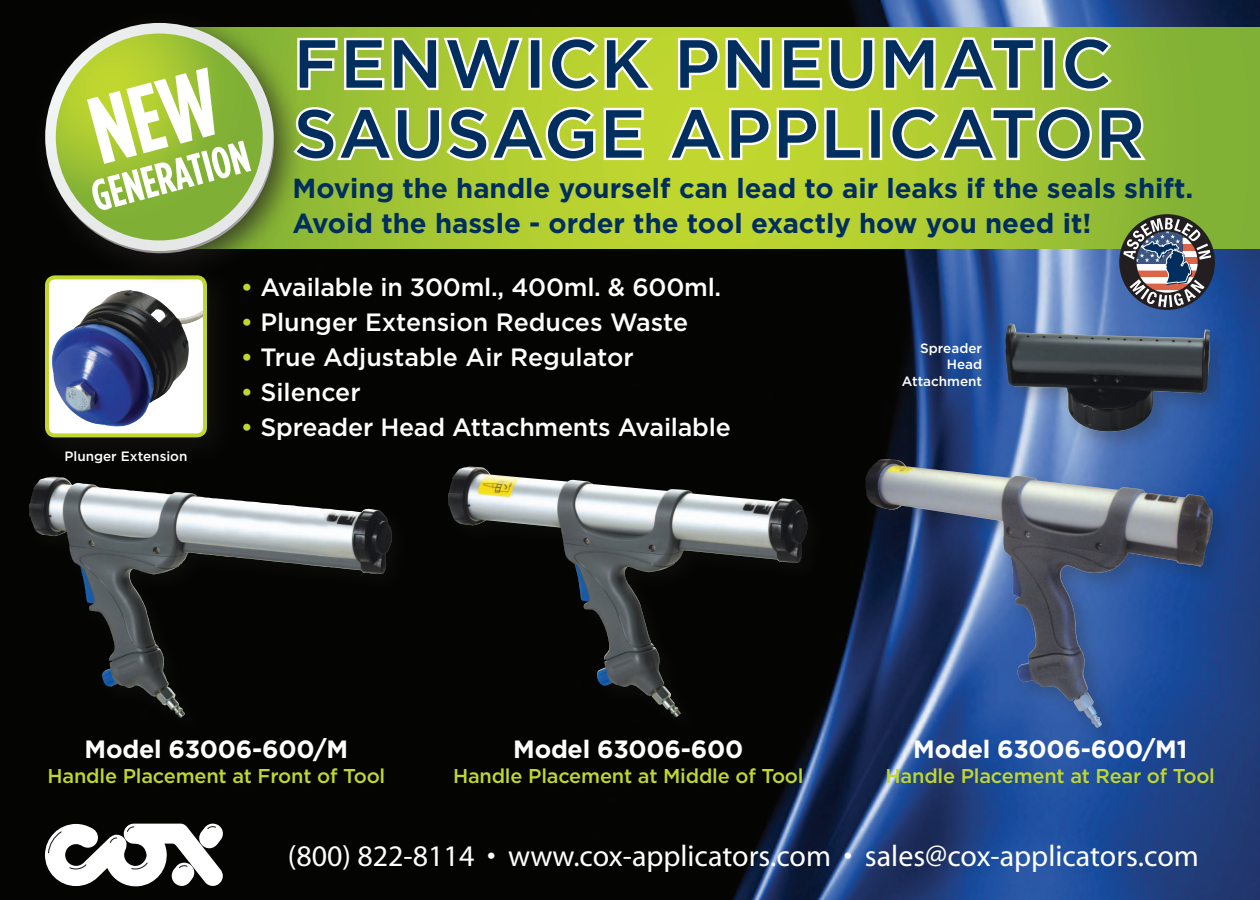
<style>
.page{position:relative;width:1260px;height:900px;background:#fff}
.page>*{position:absolute;margin:0;border:0;box-sizing:border-box;transform-origin:0 0}
.t1{font:700 71.25px/70px "Gotham";color:#002e5e}
.t2{font:700 44.5px "Gotham Condensed";color:#fff}
.t3{font:30px "Myriad";color:#fff}
.t4{font:700 27.5px "Gotham";color:#002e5e}
.t5{font:500 25px "Gotham";letter-spacing:-.01em;color:#fff}
.t6{font:700 25px "Gotham";letter-spacing:-.01em;color:#fff}
.t7{font:500 20px "Gotham";letter-spacing:-.01em;color:#c1d72f}
.t8{font:500 13.5px/16.2px "Gotham";color:#fff;text-align:right}
.s1{color:#c1d72f}
</style>
<div class="page">
<img style="left:0;top:0;width:1260px;height:900px">
<svg style="left:307px;top:27px;width:953px;height:221px;background:#a5c632"></svg>
<svg style="left:307px;top:37px;width:217px;height:55px"></svg>
<div style="left:529px;top:38px;width:13px;height:52px;border:2px solid #fff"></div>
<svg style="left:549px;top:36px;width:107px;height:56px;background:#c7db57"></svg>
<svg style="left:677px;top:37px;width:96px;height:54px"></svg>
<svg style="left:781px;top:37px;width:95px;height:55px"></svg>
<svg style="left:882px;top:36px;width:154px;height:56px;background:#bbd45b"></svg>
<div style="left:1042px;top:38px;width:13px;height:52px;border:2px solid #fff"></div>
<svg style="left:1062px;top:36px;width:52px;height:56px;background:#a8c859"></svg>
<svg style="left:307px;top:106px;width:338px;height:56px;background:#bdd55d"></svg>
<svg style="left:667px;top:106px;width:197px;height:56px;background:#cadd55"></svg>
<div style="left:869px;top:108px;width:13px;height:52px;border:2px solid #fff"></div>
<svg style="left:889px;top:106px;width:259px;height:56px;background:#b4cf5a"></svg>
<svg style="left:1119px;top:214px;width:96px;height:96px;background:#686f6f"></svg>
<div style="left:28px;top:258px;width:212px;height:212px;background:#060605"></div>
<div style="left:47px;top:277px;width:158px;height:158px;background:#fff;border-radius:8px"></div>
<img style="left:52px;top:290px;width:150px;height:137px">
<div style="left:45px;top:275px;width:162px;height:162px;border:4px solid #c1d72f;border-radius:8px"></div>
<div style="left:860px;top:454px;width:374px;height:294px;background:#231f20;opacity:.25"></div>
<img style="left:865px;top:460px;width:350px;height:268px">
<div style="left:443px;top:461px;width:386px;height:277px;background:#040503"></div>
<img style="left:448px;top:467px;width:359px;height:251px">
<div style="left:23px;top:472px;width:390px;height:266px;background:#231f20;opacity:.25"></div>
<img style="left:29px;top:479px;width:156px;height:239px">
<div style="left:29px;top:6px;width:278px;height:280px;background:#231f20;opacity:.75"></div>
<svg style="left:30px;top:36px;width:259px;height:233px;background:#313e19"></svg>
<svg style="left:45px;top:23px;width:228px;height:228px;background:#e4e8e4"></svg>
<svg style="left:56px;top:34px;width:207px;height:206px;background:#8eb834"></svg>
<div style="left:1000px;top:319px;width:231px;height:134px;background:#231f20;opacity:.25"></div>
<img style="left:1005px;top:324px;width:205px;height:108px">
<svg style="left:45px;top:824px;width:178px;height:64px"></svg>
<svg style="left:87px;top:67px;width:138px;height:97px;background:#a5c632"></svg>
<p class="t2" style="left:86px;top:173px;width:163px;rotate:-15deg">GENERATION</p>
<p class="t1" style="left:293px;top:28px;width:855px">FENWICK PNEUMATIC<br>SAUSAGE APPLICATOR</p>
<p class="t4" style="left:292px;top:170px;width:902px">Moving the handle yourself can lead to air leaks if the seals shift.</p>
<p class="t4" style="left:292px;top:205px;width:800px">Avoid the hassle - order the tool exactly how you need it!</p>
<p class="t8" style="left:64px;top:448px;width:125px">Plunger Extension</p>
<p class="t5" style="left:241px;top:271px;width:482px"><span class="s1">•</span> Available in 300ml., 400ml. &amp; 600ml.</p>
<p class="t5" style="left:241px;top:306px;width:449px"><span class="s1">•</span> Plunger Extension Reduces Waste</p>
<p class="t5" style="left:241px;top:341px;width:395px"><span class="s1">•</span> True Adjustable Air Regulator</p>
<p class="t5" style="left:241px;top:376px;width:121px"><span class="s1">•</span> Silencer</p>
<p class="t5" style="left:241px;top:411px;width:492px"><span class="s1">•</span> Spreader Head Attachments Available</p>
<p class="t8" style="left:902px;top:340px;width:82px">Spreader<br>Head<br>Attachment</p>
<p class="t6" style="left:85px;top:732px;width:265px">Model 63006-600/M</p>
<p class="t7" style="left:48px;top:762px;width:339px">Handle Placement at Front of Tool</p>
<p class="t6" style="left:513px;top:732px;width:232px">Model 63006-600</p>
<p class="t7" style="left:453px;top:762px;width:352px">Handle Placement at Middle of Tool</p>
<p class="t6" style="left:913px;top:732px;width:276px">Model 63006-600/M1</p>
<p class="t7" style="left:886px;top:762px;width:331px">Handle Placement at Rear of Tool</p>
<p class="t3" style="left:288px;top:841px;width:912px">(800) 822-8114 • www.cox-applicators.com • sales@cox-applicators.com</p>
</div>
